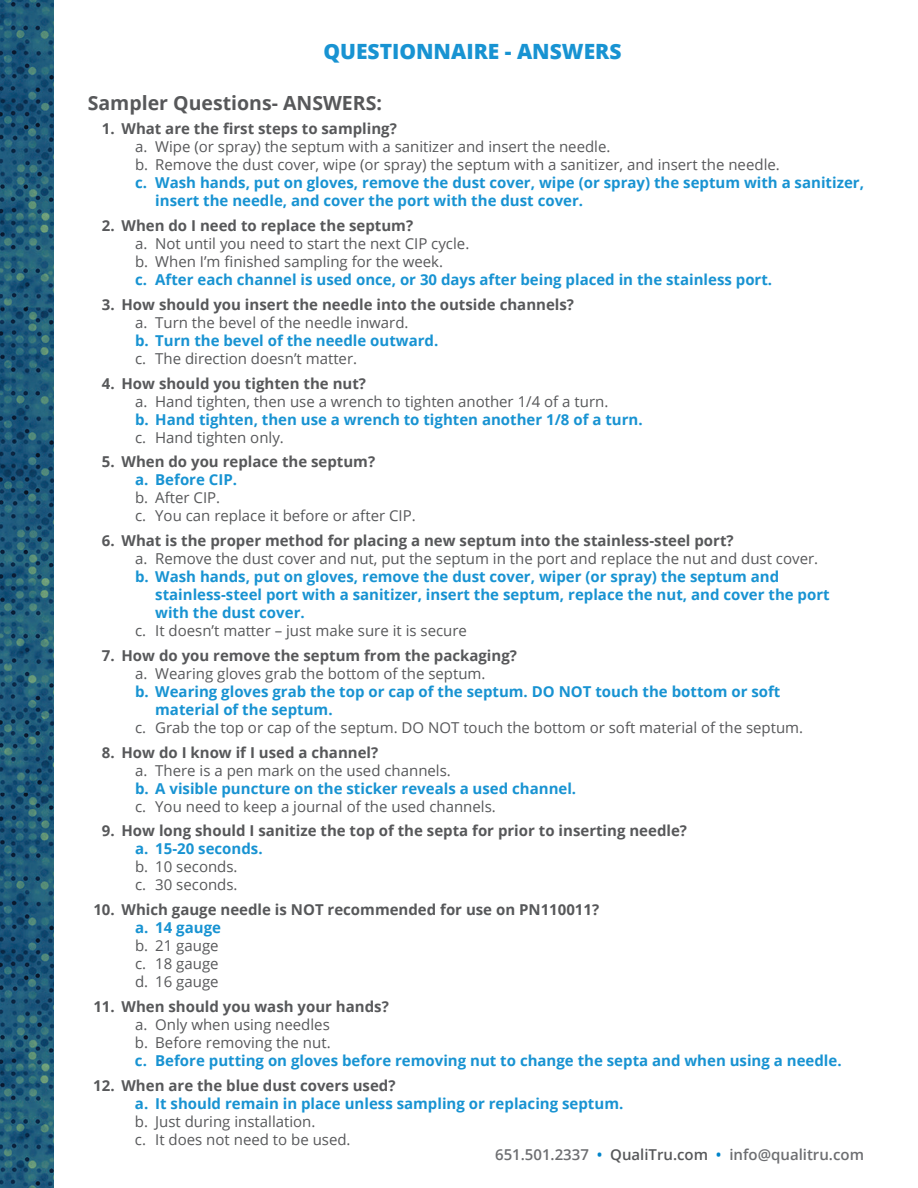
<style>
.page{position:relative;width:918px;height:1188px;background:#fff}
.page>*{position:absolute;margin:0;border:0;box-sizing:border-box;transform-origin:0 0}
.t1{font:800 21px "Open Sans";color:#1893d2}
.t2{font:700 19.5px "Open Sans";color:#57585a}
.t3{font:15px/18px "Open Sans";color:#57585a}
.t4{font:700 15px/18px "Open Sans";color:#1893d2}
.t5{font:700 15px "Open Sans";color:#57585a}
.t6{font:600 15px "Open Sans";color:#6d6e71}
.s1{color:#0084ca}
.s2{color:#57585a}
</style>
<div class="page">
<img style="left:0;top:0;width:53px;height:1188px">
<h1 class="t1" style="left:323px;top:44px;width:300px">QUESTIONNAIRE - ANSWERS</h1>
<h2 class="t2" style="left:88px;top:95px;width:296px">Sampler Questions- ANSWERS:</h2>
<p class="t5" style="left:102px;top:123px;width:296px">1. What are the first steps to sampling?</p>
<p class="t3" style="left:135px;top:140px;width:646px">a. Wipe (or spray) the septum with a sanitizer and insert the needle.<br>b. Remove the dust cover, wipe (or spray) the septum with a sanitizer, and insert the needle.</p>
<p class="t4" style="left:155px;top:176px;width:710px;text-indent:-20px">c. Wash hands, put on gloves, remove the dust cover, wipe (or spray) the septum with a sanitizer, insert the needle, and cover the port with the dust cover.</p>
<p class="t5" style="left:102px;top:220px;width:313px">2. When do I need to replace the septum?</p>
<p class="t3" style="left:135px;top:236px;width:336px">a. Not until you need to start the next CIP cycle. b. When I’m finished sampling for the week.</p>
<p class="t4" style="left:135px;top:272px;width:639px">c. After each channel is used once, or 30 days after being placed in the stainless port.</p>
<p class="t5" style="left:102px;top:299px;width:474px">3. How should you insert the needle into the outside channels?</p>
<p class="t3" style="left:135px;top:315px;width:275px">a. Turn the bevel of the needle inward.</p>
<p class="t4" style="left:135px;top:333px;width:305px">b. Turn the bevel of the needle outward.</p>
<p class="t3" style="left:135px;top:351px;width:224px">c. The direction doesn’t matter.</p>
<p class="t5" style="left:102px;top:377px;width:266px">4. How should you tighten the nut?</p>
<p class="t3" style="left:135px;top:394px;width:475px">a. Hand tighten, then use a wrench to tighten another 1/4 of a turn.</p>
<p class="t4" style="left:135px;top:412px;width:509px">b. Hand tighten, then use a wrench to tighten another 1/8 of a turn.</p>
<p class="t3" style="left:135px;top:430px;width:150px">c. Hand tighten only.</p>
<p class="t5" style="left:102px;top:456px;width:275px">5. When do you replace the septum?</p>
<p class="t4" style="left:135px;top:473px;width:104px">a. Before CIP.</p>
<p class="t3" style="left:135px;top:491px;width:282px">b. After CIP.<br>c. You can replace it before or after CIP.</p>
<p class="t5" style="left:102px;top:535px;width:633px">6. What is the proper method for placing a new septum into the stainless-steel port?</p>
<p class="t3" style="left:135px;top:551px;width:685px">a. Remove the dust cover and nut, put the septum in the port and replace the nut and dust cover.</p>
<p class="t4" style="left:155px;top:569px;width:676px;text-indent:-20px">b. Wash hands, put on gloves, remove the dust cover, wiper (or spray) the septum and stainless-steel port with a sanitizer, insert the septum, replace the nut, and cover the port with the dust cover.</p>
<p class="t3" style="left:135px;top:623px;width:334px">c. It doesn’t matter – just make sure it is secure</p>
<p class="t5" style="left:102px;top:650px;width:417px">7. How do you remove the septum from the packaging?</p>
<p class="t3" style="left:135px;top:666px;width:352px">a. Wearing gloves grab the bottom of the septum.</p>
<p class="t4" style="left:155px;top:684px;width:627px;text-indent:-20px">b. Wearing gloves grab the top or cap of the septum. DO NOT touch the bottom or soft material of the septum.</p>
<p class="t3" style="left:135px;top:720px;width:670px">c. Grab the top or cap of the septum. DO NOT touch the bottom or soft material of the septum.</p>
<p class="t5" style="left:102px;top:746px;width:278px">8. How do I know if I used a channel?</p>
<p class="t3" style="left:135px;top:763px;width:317px">a. There is a pen mark on the used channels.</p>
<p class="t4" style="left:135px;top:781px;width:443px">b. A visible puncture on the sticker reveals a used channel.</p>
<p class="t3" style="left:135px;top:799px;width:362px">c. You need to keep a journal of the used channels.</p>
<p class="t5" style="left:102px;top:825px;width:587px">9. How long should I sanitize the top of the septa for prior to inserting needle?</p>
<p class="t4" style="left:135px;top:842px;width:129px">a. 15-20 seconds.</p>
<p class="t3" style="left:135px;top:860px;width:104px">b. 10 seconds. c. 30 seconds.</p>
<p class="t5" style="left:93px;top:904px;width:507px">10. Which gauge needle is NOT recommended for use on PN110011?</p>
<p class="t4" style="left:135px;top:920px;width:88px">a. 14 gauge</p>
<p class="t3" style="left:135px;top:938px;width:85px;text-align:justify">b. 21 gauge c. 18 gauge d. 16 gauge</p>
<p class="t5" style="left:93px;top:1001px;width:297px">11. When should you wash your hands?</p>
<p class="t3" style="left:135px;top:1017px;width:197px">a. Only when using needles b. Before removing the nut.</p>
<p class="t4" style="left:135px;top:1053px;width:708px">c. Before putting on gloves before removing nut to change the septa and when using a needle.</p>
<p class="t5" style="left:93px;top:1079px;width:304px">12. When are the blue dust covers used?</p>
<p class="t4" style="left:135px;top:1096px;width:490px">a. It should remain in place unless sampling or replacing septum.</p>
<p class="t3" style="left:135px;top:1114px;width:217px">b. Just during installation.<br>c. It does not need to be used.</p>
<p class="t6" style="left:495px;top:1149px;width:370px">651.501.2337 <span class="s1">•</span> <span class="s2">QualiTru.com</span> <span class="s1">•</span> info@qualitru.com</p>
</div>
